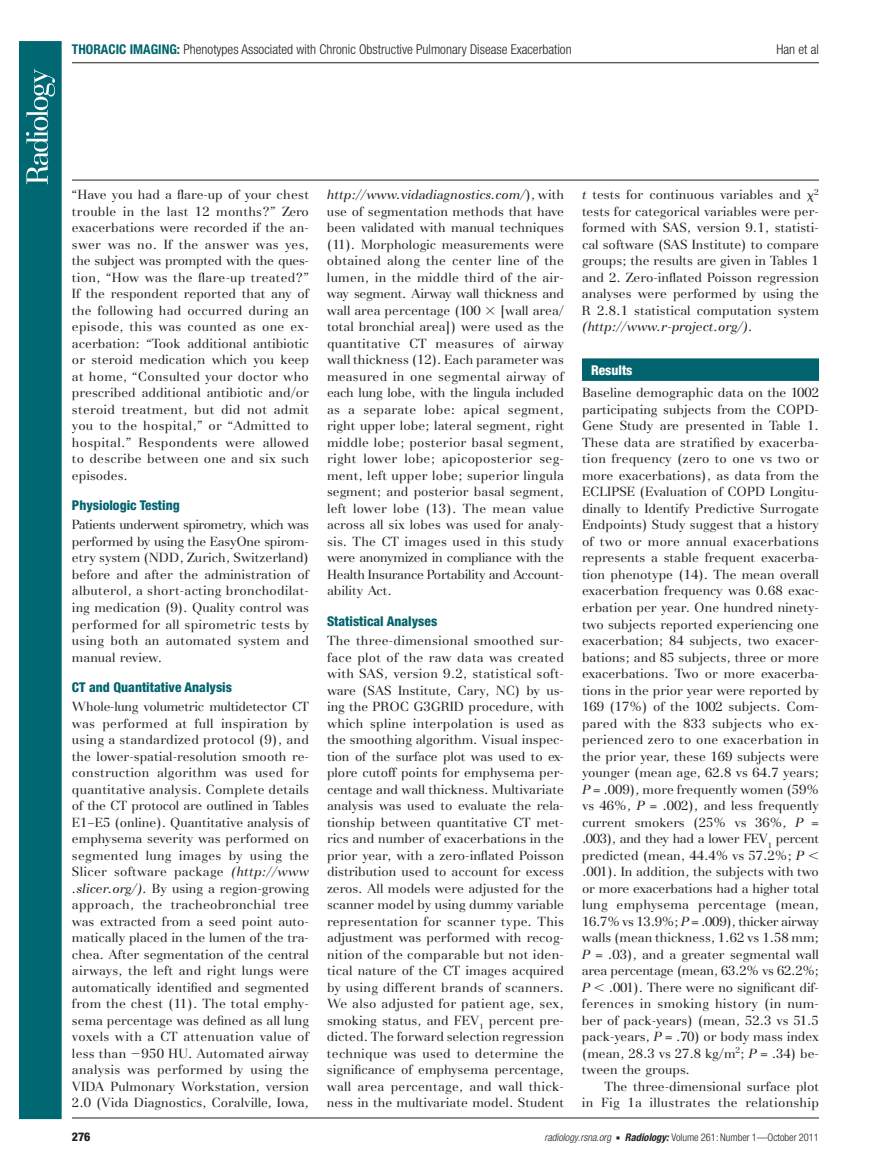
<style>
.page{position:relative;width:891px;height:1175px;background:#fff}
.page>*{position:absolute;margin:0;border:0;box-sizing:border-box;transform-origin:0 0}
.t1{font:300 condensed 13.5px "Helvetica Neue";color:#231f20}
.t2{font:800 condensed 13.5px "Helvetica Neue";color:#00636e}
.t3{font:800 condensed 13.5px "Helvetica Neue";color:#fff}
.t4{font:13.2px/16.5px "AT Basilia";color:#231f20;text-align:justify}
.t5{font:italic 13.2px "AT Basilia";color:#231f20}
.t6{font:800 condensed 12px "Helvetica Neue";color:#231f20}
.t7{font:300 condensed 10.5px "Helvetica Neue";color:#231f20}
.s1{font-weight:700;color:#00636e}
.s2{font-style:italic}
.s3{font-family:"Universal Greekwith Math Pi"}
.s4{font-family:"Universal Newswith Comm Pi";font-weight:400;font-stretch:normal;font-size:6px}
.s5{font-weight:700;font-style:italic}
</style>
<div class="page">
<div style="left:19px;top:41px;width:43px;height:1078px;background:#006873;border:2px solid #006873"></div>
<svg style="left:26px;top:69px;width:29px;height:115px"></svg>
<hr style="left:72px;top:180px;width:747px;height:1px;background:#231f20">
<hr style="left:72px;top:1117px;width:747px;height:1px;background:#231f20">
<hr style="left:72px;top:62px;width:747px;height:1px;background:#231f20">
<div style="left:582px;top:358px;width:237px;height:23px;background:#00636e"></div>
<p class="t1" style="left:72px;top:44px;width:501px"><span class="s1">THORACIC IMAGING:</span> Phenotypes Associated with Chronic Obstructive Pulmonary Disease Exacerbation</p>
<p class="t1" style="left:777px;top:44px;width:44px">Han et al</p>
<p class="t4" style="left:72px;top:188px;width:239px">“Have you had a flare-up of your chest trouble in the last 12 months?” Zero exacerbations were recorded if the an&shy;swer was no. If the answer was yes, the subject was prompted with the ques&shy;tion, “How was the flare-up treated?” If the respondent reported that any of the following had occurred during an episode, this was counted as one ex&shy;acerbation: “Took additional antibiotic or steroid medication which you keep at home, “Consulted your doctor who prescribed additional antibiotic and/or steroid treatment, but did not admit you to the hospital,” or “Admitted to hospital.” Respondents were allowed to describe between one and six such episodes.</p>
<p class="t2" style="left:72px;top:500px;width:109px">Physiologic Testing</p>
<p class="t4" style="left:72px;top:518px;width:239px">Patients underwent spirometry, which was performed by using the EasyOne spirom&shy;etry system (NDD, Zurich, Switzerland) before and after the administration of albuterol, a short-acting bronchodilat&shy;ing medication ( 9 ). Quality control was performed for all spirometric tests by using both an automated system and manual review.</p>
<p class="t2" style="left:72px;top:682px;width:162px">CT and Quantitative Analysis</p>
<p class="t4" style="left:72px;top:699px;width:239px">Whole-lung volumetric multidetector CT was performed at full inspiration by using a standardized protocol ( 9 ), and the lower-spatial-resolution smooth re&shy;construction algorithm was used for quantitative analysis. Complete details of the CT protocol are outlined in Tables E1–E5 (online). Quantitative analysis of emphysema severity was performed on segmented lung images by using the Slicer software package <span class="s2">(http://www .slicer.org/).</span> By using a region-growing approach, the tracheobronchial tree was extracted from a seed point auto&shy;matically placed in the lumen of the tra&shy;chea. After segmentation of the central airways, the left and right lungs were automatically identified and segmented from the chest ( 11 ). The total emphy&shy;sema percentage was defined as all lung voxels with a CT attenuation value of less than <span class="s3">2</span>950 HU. Automated airway analysis was performed by using the VIDA Pulmonary Workstation, version 2.0 (Vida Diagnostics, Coralville, Iowa,</p>
<p class="t4" style="left:327px;top:188px;width:239px"><span class="s2">http://www.vidadiagnostics.com/</span>), with use of segmentation methods that have been validated with manual techniques ( 11 ). Morphologic measurements were obtained along the center line of the lumen, in the middle third of the air&shy;way segment. Airway wall thickness and wall area percentage (100 <span class="s3">3</span> [wall area/ total bronchial area]) were used as the quantitative CT measures of airway wall thickness ( 12 ). Each parameter was measured in one segmental airway of each lung lobe, with the lingula included as a separate lobe: apical segment, right upper lobe; lateral segment, right middle lobe; posterior basal segment, right lower lobe; apicoposterior seg&shy;ment, left upper lobe; superior lingula segment; and posterior basal segment, left lower lobe ( 13 ). The mean value across all six lobes was used for analy&shy;sis. The CT images used in this study were anonymized in compliance with the Health Insurance Portability and Account&shy;ability Act.</p>
<p class="t2" style="left:327px;top:616px;width:112px">Statistical Analyses</p>
<p class="t4" style="left:327px;top:633px;width:239px">The three-dimensional smoothed sur&shy;face plot of the raw data was created with SAS, version 9.2, statistical soft&shy;ware (SAS Institute, Cary, NC) by us&shy;ing the PROC G3GRID procedure, with which spline interpolation is used as the smoothing algorithm. Visual inspec&shy;tion of the surface plot was used to ex&shy;plore cutoff points for emphysema per&shy;centage and wall thickness. Multivariate analysis was used to evaluate the rela&shy;tionship between quantitative CT met&shy;rics and number of exacerbations in the prior year, with a zero-inflated Poisson distribution used to account for excess zeros. All models were adjusted for the scanner model by using dummy variable representation for scanner type. This adjustment was performed with recog&shy;nition of the comparable but not iden&shy;tical nature of the CT images acquired by using different brands of scanners.<br>We also adjusted for patient age, sex, smoking status, and FEV <sub>1</sub> percent pre&shy;dicted. The forward selection regression technique was used to determine the significance of emphysema percentage, wall area percentage, and wall thick&shy;ness in the multivariate model. Student</p>
<p class="t4" style="left:582px;top:188px;width:239px"><span class="s2">t</span> tests for continuous variables and <span class="s3">x</span><sup>2 </sup>tests for categorical variables were per&shy;formed with SAS, version 9.1, statisti&shy;cal software (SAS Institute) to compare groups; the results are given in Tables 1 and 2 . Zero-inflated Poisson regression analyses were performed by using the R 2.8.1 statistical computation system</p>
<p class="t5" style="left:582px;top:322px;width:172px">(http://www.r-project.org/).</p>
<p class="t3" style="left:591px;top:365px;width:43px">Results</p>
<p class="t4" style="left:582px;top:386px;width:239px">Baseline demographic data on the 1002 participating subjects from the COPD-Gene Study are presented in Table 1 .<br>These data are stratified by exacerba&shy;tion frequency (zero to one vs two or more exacerbations), as data from the ECLIPSE (Evaluation of COPD Longitu&shy;dinally to Identify Predictive Surrogate Endpoints) Study suggest that a history of two or more annual exacerbations represents a stable frequent exacerba&shy;tion phenotype ( 14 ). The mean overall exacerbation frequency was 0.68 exac&shy;erbation per year. One hundred ninety&shy;two subjects reported experiencing one exacerbation; 84 subjects, two exacer&shy;bations; and 85 subjects, three or more exacerbations. Two or more exacerba&shy;tions in the prior year were reported by 169 (17%) of the 1002 subjects. Com&shy;pared with the 833 subjects who ex&shy;perienced zero to one exacerbation in the prior year, these 169 subjects were younger (mean age, 62.8 vs 64.7 years; <span class="s2">P</span> = .009), more frequently women (59% vs 46%, <span class="s2">P</span> = .002), and less frequently current smokers (25% vs 36%, <span class="s2">P</span> = .003), and they had a lower FEV <sub>1</sub> percent predicted (mean, 44.4% vs 57.2%; <span class="s2">P</span> <span class="s3">, </span>.001). In addition, the subjects with two or more exacerbations had a higher total lung emphysema percentage (mean, 16.7% vs 13.9%; <span class="s2">P</span> = .009), thicker airway walls (mean thickness, 1.62 vs 1.58 mm; <span class="s2">P</span> = .03), and a greater segmental wall area percentage (mean, 63.2% vs 62.2%; <span class="s2">P</span> <span class="s3">,</span> .001). There were no significant dif&shy;ferences in smoking history (in num&shy;ber of pack-years) (mean, 52.3 vs 51.5 pack-years, <span class="s2">P</span> = .70) or body mass index (mean, 28.3 vs 27.8 kg/m <sup>2</sup>; <span class="s2">P</span> = .34) be&shy;tween the groups.</p>
<p class="t4" style="left:582px;top:1079px;width:239px;text-align:right">The three-dimensional surface plot<br>in Fig 1a illustrates the relationship</p>
<p class="t6" style="left:72px;top:1132px;width:20px">276</p>
<p class="t7" style="left:545px;top:1133px;width:276px"><span class="s2">radiology.rsna.org</span> <span class="s4">n</span> <span class="s5">Radiology:</span> Volume 261: Number 1—October 2011</p>
</div>
